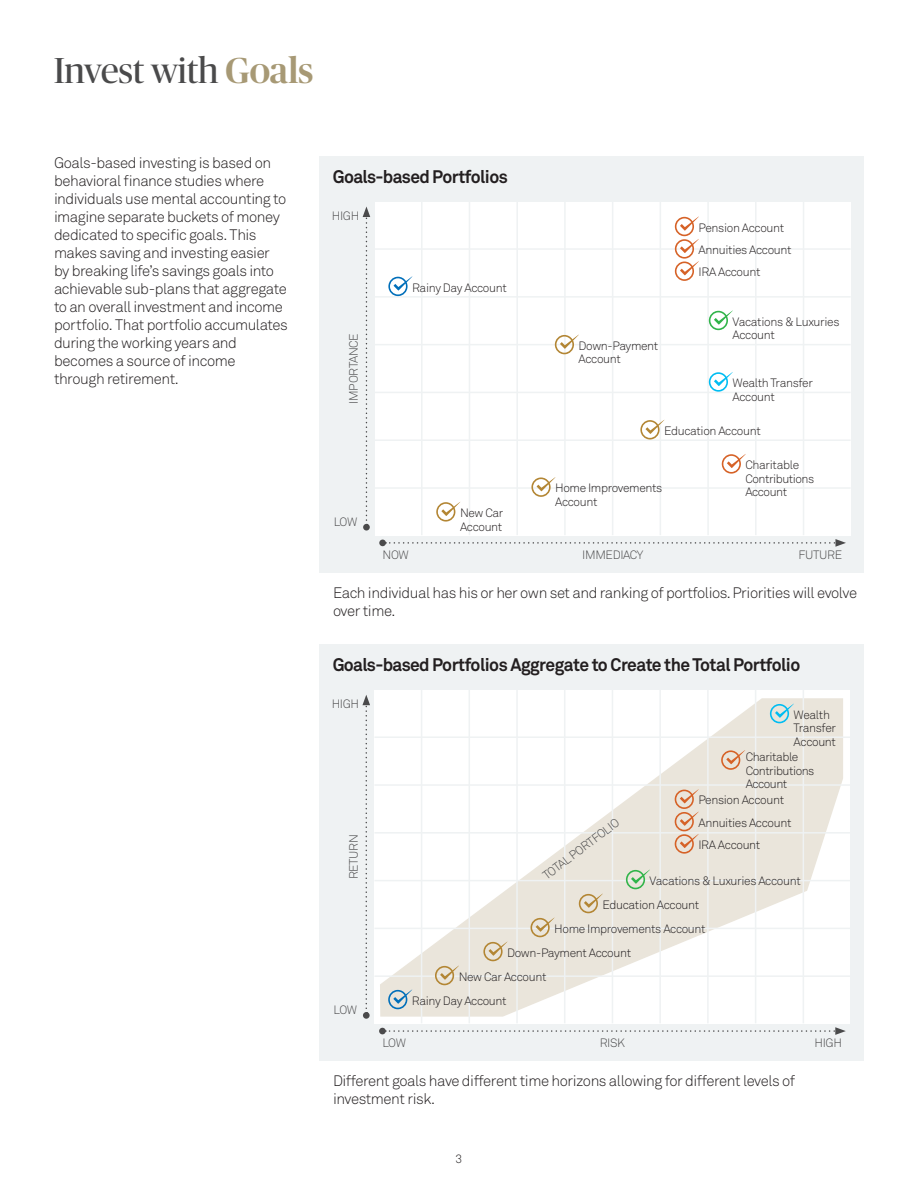
<style>
.page{position:relative;width:918px;height:1188px;background:#fff}
.page>*{position:absolute;margin:0;border:0;box-sizing:border-box;transform-origin:0 0}
.Headline{font:36px "Publico Banner";color:#4a4a4b}
.t1{font:700 18px "Akkurat Pro";letter-spacing:-.03em;color:#231f20}
.Body_First{font:15px/18px "Akkurat Light Pro";letter-spacing:-.03em;color:#231f20}
.Body{font:15px/18px "Akkurat Light Pro";letter-spacing:-.03em;color:#231f20}
.t2{font:12px/13.5px "Akkurat Light Pro";letter-spacing:-.03em;color:#231f20}
.t3{font:12px "Akkurat Light Pro";letter-spacing:-.03em;color:#4a4a4b}
.s1{font-weight:500;color:#a79975}
</style>
<div class="page">
<div style="left:320px;top:156px;width:544px;height:417px;background:#eff2f3"></div>
<div style="left:375px;top:202px;width:475px;height:333px;background:#fff"></div>
<hr style="left:421px;top:202px;width:2px;height:333px;background:#eff2f3">
<hr style="left:469px;top:202px;width:1px;height:333px;background:#eff2f3">
<hr style="left:516px;top:202px;width:2px;height:333px;background:#eff2f3">
<hr style="left:564px;top:202px;width:2px;height:333px;background:#eff2f3">
<hr style="left:612px;top:202px;width:1px;height:333px;background:#eff2f3">
<hr style="left:660px;top:202px;width:1px;height:333px;background:#eff2f3">
<hr style="left:755px;top:202px;width:2px;height:333px;background:#eff2f3">
<hr style="left:707px;top:202px;width:2px;height:333px;background:#eff2f3">
<hr style="left:803px;top:202px;width:1px;height:333px;background:#eff2f3">
<hr style="left:375px;top:487px;width:476px;height:2px;background:#eff2f3">
<hr style="left:375px;top:439px;width:476px;height:2px;background:#eff2f3">
<hr style="left:375px;top:392px;width:476px;height:1px;background:#eff2f3">
<hr style="left:375px;top:344px;width:476px;height:1px;background:#eff2f3">
<hr style="left:375px;top:296px;width:476px;height:2px;background:#eff2f3">
<hr style="left:375px;top:248px;width:476px;height:2px;background:#eff2f3">
<div style="left:363px;top:524px;width:7px;height:7px;background:#4a4a4b;border-radius:50%"></div>
<svg style="left:363px;top:207px;width:7px;height:318px"></svg>
<div style="left:379px;top:540px;width:7px;height:6px;background:#4a4a4b;border-radius:50%"></div>
<svg style="left:385px;top:539px;width:461px;height:8px"></svg>
<svg style="left:675px;top:216px;width:24px;height:65px"></svg>
<svg style="left:709px;top:310px;width:24px;height:20px"></svg>
<svg style="left:555px;top:334px;width:24px;height:20px"></svg>
<svg style="left:388px;top:276px;width:25px;height:20px"></svg>
<svg style="left:531px;top:477px;width:25px;height:20px"></svg>
<svg style="left:436px;top:502px;width:24px;height:20px"></svg>
<svg style="left:722px;top:454px;width:24px;height:20px"></svg>
<svg style="left:709px;top:372px;width:24px;height:20px"></svg>
<svg style="left:640px;top:419px;width:25px;height:20px"></svg>
<div style="left:319px;top:644px;width:545px;height:417px;background:#eff2f3"></div>
<div style="left:375px;top:690px;width:475px;height:333px;background:#fff"></div>
<svg style="left:380px;top:698px;width:463px;height:319px"></svg>
<hr style="left:421px;top:690px;width:1px;height:333px;background:#eff2f3">
<hr style="left:469px;top:690px;width:1px;height:333px;background:#eff2f3">
<hr style="left:516px;top:690px;width:2px;height:333px;background:#eff2f3">
<hr style="left:564px;top:690px;width:1px;height:333px;background:#eff2f3">
<hr style="left:612px;top:690px;width:1px;height:333px;background:#eff2f3">
<hr style="left:659px;top:690px;width:2px;height:333px;background:#eff2f3">
<hr style="left:755px;top:690px;width:1px;height:333px;background:#eff2f3">
<hr style="left:707px;top:690px;width:2px;height:333px;background:#eff2f3">
<hr style="left:803px;top:690px;width:1px;height:333px;background:#eff2f3">
<hr style="left:374px;top:975px;width:476px;height:2px;background:#eff2f3">
<hr style="left:374px;top:928px;width:476px;height:1px;background:#eff2f3">
<hr style="left:374px;top:880px;width:476px;height:1px;background:#eff2f3">
<hr style="left:374px;top:832px;width:476px;height:2px;background:#eff2f3">
<hr style="left:374px;top:784px;width:476px;height:2px;background:#eff2f3">
<hr style="left:374px;top:736px;width:476px;height:2px;background:#eff2f3">
<div style="left:363px;top:1012px;width:7px;height:7px;background:#4a4a4b;border-radius:50%"></div>
<svg style="left:362px;top:695px;width:8px;height:319px"></svg>
<div style="left:379px;top:1028px;width:7px;height:6px;background:#4a4a4b;border-radius:50%"></div>
<svg style="left:385px;top:1027px;width:461px;height:8px"></svg>
<svg style="left:388px;top:988px;width:26px;height:21px"></svg>
<svg style="left:435px;top:964px;width:25px;height:21px"></svg>
<svg style="left:483px;top:940px;width:26px;height:21px"></svg>
<svg style="left:531px;top:916px;width:25px;height:21px"></svg>
<svg style="left:579px;top:892px;width:25px;height:21px"></svg>
<svg style="left:626px;top:868px;width:25px;height:21px"></svg>
<svg style="left:675px;top:788px;width:25px;height:66px;background:#e5c6b1"></svg>
<svg style="left:721px;top:749px;width:26px;height:21px"></svg>
<svg style="left:770px;top:702px;width:25px;height:21px"></svg>
<p class="Headline" style="left:54px;top:46px;width:261px">Invest with <span class="s1">Goals</span></p>
<p class="Body_First" style="left:54px;top:154px;width:235px">Goals-based investing is based on behavioral finance studies where individuals use mental accounting to imagine separate buckets of money dedicated to specific goals. This makes saving and investing easier by breaking life’s savings goals into achievable sub-plans that aggregate to an overall investment and income portfolio. That portfolio accumulates during the working years and becomes a source of income through retirement.</p>
<p class="t1" style="left:333px;top:165px;width:177px">Goals-based Portfolios</p>
<p class="t3" style="left:332px;top:208px;width:29px">HIGH</p>
<p class="t3" style="left:347px;top:404px;width:72px;rotate:-90deg">IMPORTANCE</p>
<p class="t3" style="left:334px;top:515px;width:25px">LOW</p>
<p class="t2" style="left:699px;top:221px;width:87px">Pension Account</p>
<p class="t2" style="left:699px;top:243px;width:95px">Annuities Account</p>
<p class="t2" style="left:412px;top:281px;width:96px">Rainy Day Account</p>
<p class="t2" style="left:460px;top:506px;width:45px">New Car<br>Account</p>
<p class="t2" style="left:699px;top:266px;width:63px">IRA Account</p>
<p class="t2" style="left:579px;top:339px;width:81px">Down-Payment<br>Account</p>
<p class="t2" style="left:733px;top:315px;width:108px">Vacations &amp; Luxuries<br>Account</p>
<p class="t2" style="left:733px;top:376px;width:82px">Wealth Transfer<br>Account</p>
<p class="t2" style="left:664px;top:424px;width:98px">Education Account</p>
<p class="t2" style="left:746px;top:458px;width:70px">Charitable<br>Contributions</p>
<p class="t2" style="left:555px;top:482px;width:109px">Home Improvements</p>
<p class="t2" style="left:746px;top:485px;width:43px">Account</p>
<p class="t2" style="left:555px;top:495px;width:44px">Account</p>
<p class="t3" style="left:383px;top:548px;width:28px">NOW</p>
<p class="t3" style="left:799px;top:548px;width:45px">FUTURE</p>
<p class="t3" style="left:582px;top:548px;width:63px">IMMEDIACY</p>
<p class="Body" style="left:333px;top:584px;width:526px">Each individual has his or her own set and ranking of portfolios. Priorities will evolve over time.</p>
<p class="t1" style="left:333px;top:653px;width:469px">Goals-based Portfolios Aggregate to Create the Total Portfolio</p>
<p class="t3" style="left:332px;top:696px;width:29px">HIGH</p>
<p class="t3" style="left:346px;top:879px;width:46px;rotate:-90deg">RETURN</p>
<p class="t3" style="left:334px;top:1003px;width:25px">LOW</p>
<p class="t2" style="left:794px;top:708px;width:44px">Wealth<br>Transfer<br>Account</p>
<p class="t2" style="left:746px;top:750px;width:70px">Charitable<br>Contributions<br>Account</p>
<p class="t3" style="left:540px;top:871px;width:94px;rotate:-37deg">TOTAL PORTFOLIO</p>
<p class="t2" style="left:698px;top:794px;width:87px">Pension Account</p>
<p class="t2" style="left:698px;top:816px;width:95px">Annuities Account</p>
<p class="t2" style="left:698px;top:838px;width:63px">IRA Account</p>
<p class="t2" style="left:650px;top:874px;width:153px">Vacations &amp; Luxuries Account</p>
<p class="t2" style="left:603px;top:898px;width:98px">Education Account</p>
<p class="t2" style="left:554px;top:922px;width:153px">Home Improvements Account</p>
<p class="t2" style="left:507px;top:946px;width:126px">Down-Payment Account</p>
<p class="t2" style="left:459px;top:970px;width:89px">New Car Account</p>
<p class="t2" style="left:412px;top:994px;width:96px">Rainy Day Account</p>
<p class="t3" style="left:382px;top:1036px;width:25px">LOW</p>
<p class="t3" style="left:814px;top:1036px;width:29px">HIGH</p>
<p class="t3" style="left:600px;top:1036px;width:27px">RISK</p>
<p class="Body" style="left:333px;top:1072px;width:464px">Different goals have different time horizons allowing for different levels of investment risk.</p>
<p class="t2" style="left:456px;top:1152px;width:8px">3</p>
</div>
